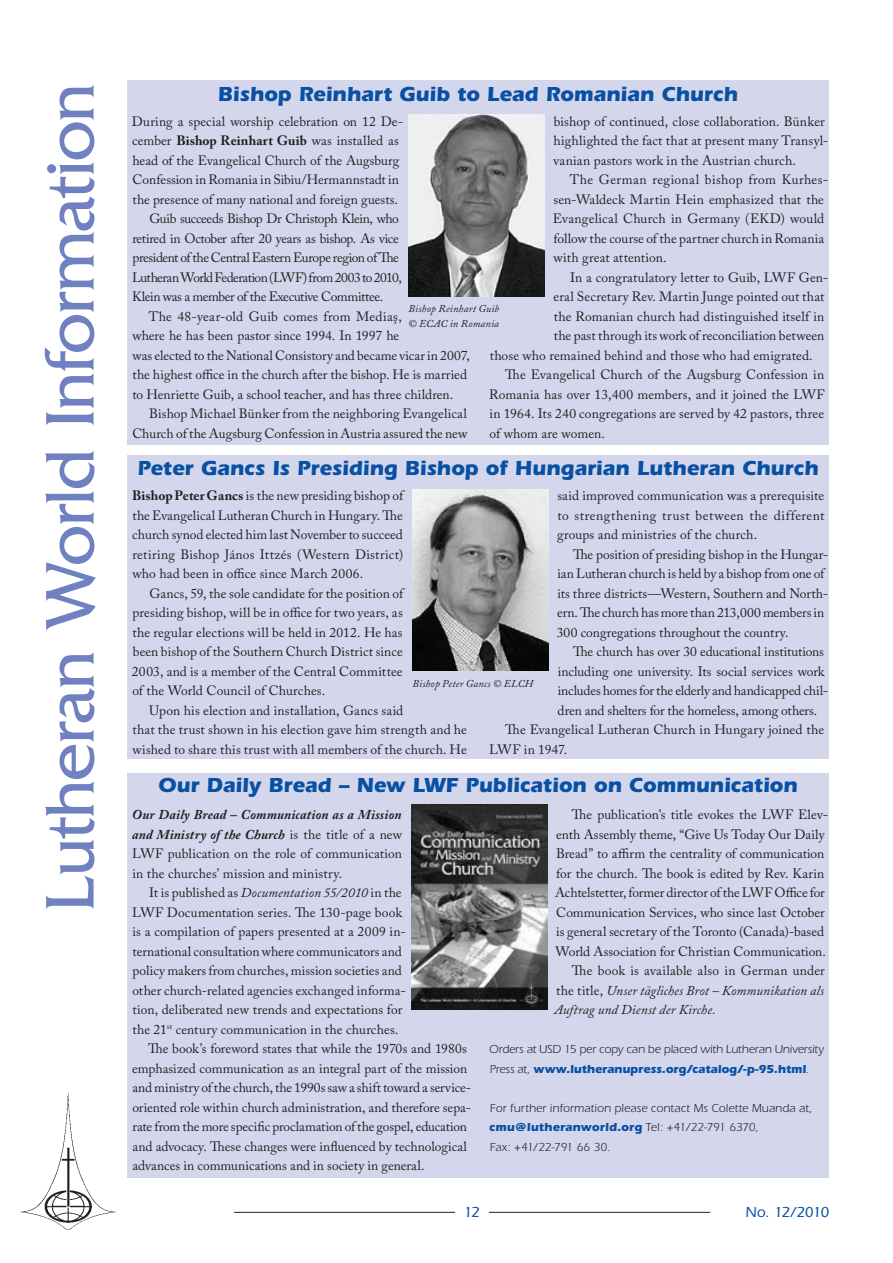
<style>
.page{position:relative;width:893px;height:1263px;background:#fff}
.page>*{position:absolute;margin:0;border:0;box-sizing:border-box;transform-origin:0 0}
.t1{font:72px "Friz Quadrata";letter-spacing:-.02em;color:#6f81c0}
.t2{font:700 21px "Itc Eras";color:#0850a3}
.t3{font:500 15px "Itc Eras";letter-spacing:-.07em;color:#0850a3}
.t4{font:13.5px/19.5px "Adobe Caslon Pro";color:#231f20}
.t5{font:13.5px "Adobe Caslon Pro";letter-spacing:-.03em;color:#231f20}
.t6{font:italic 13.5px "Adobe Caslon Pro";letter-spacing:.01em;color:#231f20}
.t7{font:13.5px "Adobe Caslon Pro";letter-spacing:-.035em;color:#231f20}
.t8{font:13.5px "Adobe Caslon Pro";letter-spacing:-.045em;color:#231f20}
.t9{font:13.5px "Adobe Caslon Pro";letter-spacing:.02em;color:#231f20}
.t10{font:12px/19.5px "Itc Eras";color:#231f20}
.t11{font:italic 10.5px/15px "Adobe Caslon Pro";letter-spacing:.02em;color:#231f20}
.s1{font-weight:700}
.s2{font-weight:700;font-style:italic}
.s3{font-style:italic}
.s4{font-style:normal}
.s5{font-weight:700;color:#0850a3}
</style>
<div class="page">
<hr style="left:489px;top:1212px;width:221px;height:1px;background:#231f20">
<hr style="left:234px;top:1212px;width:221px;height:1px;background:#231f20">
<img style="left:20px;top:1093px;width:96px;height:137px">
<div style="left:128px;top:81px;width:701px;height:364px;background:#d4d7ec"></div>
<img style="left:408px;top:115px;width:136px;height:181px">
<div style="left:128px;top:773px;width:701px;height:405px;background:#d4d7ec"></div>
<img style="left:411px;top:805px;width:136px;height:205px">
<div style="left:128px;top:455px;width:701px;height:304px;background:#d4d7ec"></div>
<img style="left:412px;top:489px;width:136px;height:182px">
<h1 class="t1" style="left:30px;top:912px;width:830px;rotate:-90deg">Lutheran World Information</h1>
<h2 class="t2" style="left:218px;top:82px;width:521px">Bishop Reinhart Guib to Lead Romanian Church</h2>
<p class="t4" style="left:132px;top:111px;width:273px">During a special worship celebration on 12 De-</p>
<p class="t4" style="left:132px;top:131px;width:268px">cember <span class="s1">Bishop Reinhart Guib</span> was installed as</p>
<p class="t4" style="left:132px;top:150px;width:268px">head of the Evangelical Church of the Augsburg</p>
<p class="t4" style="left:132px;top:170px;width:268px">Confession in Romania in Sibiu/Hermannstadt in</p>
<p class="t4" style="left:132px;top:189px;width:267px">the presence of many national and foreign guests.</p>
<p class="t5" style="left:149px;top:211px;width:251px">Guib succeeds Bishop Dr Christoph Klein, who</p>
<p class="t5" style="left:132px;top:230px;width:268px">retired in October after 20 years as bishop. As vice</p>
<p class="t7" style="left:133px;top:250px;width:268px">president of the Central Eastern Europe region of The</p>
<p class="t8" style="left:132px;top:269px;width:271px">Lutheran World Federation (LWF) from 2003 to 2010,</p>
<p class="t5" style="left:132px;top:289px;width:253px">Klein was a member of the Executive Committee.</p>
<p class="t9" style="left:149px;top:308px;width:254px">The 48-year-old Guib comes from Mediaş,</p>
<p class="t4" style="left:133px;top:326px;width:268px">where he has been pastor since 1994. In 1997 he</p>
<p class="t4" style="left:133px;top:345px;width:339px">was elected to the National Consistory and became vicar in 2007,</p>
<p class="t4" style="left:132px;top:365px;width:336px">the highest office in the church after the bishop. He is married</p>
<p class="t4" style="left:132px;top:384px;width:322px">to Henriette Guib, a school teacher, and has three children.</p>
<p class="t4" style="left:149px;top:404px;width:319px">Bishop Michael Bünker from the neighboring Evangelical</p>
<p class="t4" style="left:132px;top:423px;width:337px">Church of the Augsburg Confession in Austria assured the new</p>
<p class="t4" style="left:553px;top:111px;width:276px">bishop of continued, close collaboration. Bünker highlighted the fact that at present many Transyl&shy;vanian pastors work in the Austrian church.</p>
<p class="t4" style="left:553px;top:170px;width:277px;text-indent:17px">The German regional bishop from Kurhes&shy;sen-Waldeck Martin Hein emphasized that the Evangelical Church in Germany (EKD) would follow the course of the partner church in Romania with great attention.</p>
<p class="t4" style="left:570px;top:267px;width:260px">In a congratulatory letter to Guib, LWF Gen-</p>
<p class="t4" style="left:554px;top:287px;width:272px">eral Secretary Rev. Martin Junge pointed out that</p>
<p class="t4" style="left:554px;top:306px;width:272px">the Romanian church had distinguished itself in</p>
<p class="t4" style="left:554px;top:326px;width:272px">the past through its work of reconciliation between</p>
<p class="t4" style="left:490px;top:345px;width:324px">those who remained behind and those who had emigrated.</p>
<p class="t4" style="left:505px;top:365px;width:320px">The Evangelical Church of the Augsburg Confession in</p>
<p class="t4" style="left:489px;top:384px;width:337px">Romania has over 13,400 members, and it joined the LWF</p>
<p class="t4" style="left:490px;top:404px;width:336px">in 1964. Its 240 congregations are served by 42 pastors, three</p>
<p class="t4" style="left:489px;top:423px;width:117px">of whom are women.</p>
<p class="t11" style="left:408px;top:301px;width:92px">Bishop Reinhart Guib © ECAC in Romania</p>
<h2 class="t2" style="left:137px;top:456px;width:683px">Peter Gancs Is Presiding Bishop of Hungarian Lutheran Church</h2>
<p class="t4" style="left:132px;top:486px;width:273px;text-align:justify"><span class="s1">Bishop Peter Gancs</span> is the new presiding bishop of the Evangelical Lutheran Church in Hungary. The church synod elected him last November to succeed retiring Bishop János Ittzés (Western District) who had been in office since March 2006.</p>
<p class="t4" style="left:132px;top:583px;width:273px;text-align:justify;text-indent:17px">Gancs, 59, the sole candidate for the position of presiding bishop, will be in office for two years, as the regular elections will be held in 2012. He has been bishop of the Southern Church District since 2003, and is a member of the Central Committee of the World Council of Churches.</p>
<p class="t4" style="left:132px;top:700px;width:336px;text-indent:17px">Upon his election and installation, Gancs said<br>that the trust shown in his election gave him strength and he wished to share this trust with all members of the church. He</p>
<p class="t4" style="left:557px;top:486px;width:269px;text-align:justify">said improved communication was a prerequisite to strengthening trust between the different groups and ministries of the church.</p>
<p class="t4" style="left:557px;top:544px;width:273px;text-indent:16px">The position of presiding bishop in the Hungar&shy;ian Lutheran church is held by a bishop from one of its three districts—Western, Southern and North&shy;ern. The church has more than 213,000 members in 300 congregations throughout the country.</p>
<p class="t4" style="left:573px;top:642px;width:253px">The church has over 30 educational institutions</p>
<p class="t4" style="left:558px;top:661px;width:268px">including one university. Its social services work</p>
<p class="t4" style="left:558px;top:681px;width:272px">includes homes for the elderly and handicapped chil-</p>
<p class="t4" style="left:557px;top:700px;width:261px">dren and shelters for the homeless, among others.</p>
<p class="t4" style="left:505px;top:720px;width:320px">The Evangelical Lutheran Church in Hungary joined the</p>
<p class="t4" style="left:489px;top:739px;width:80px">LWF in 1947.</p>
<p class="t11" style="left:412px;top:676px;width:122px">Bishop Peter Gancs © ELCH</p>
<h2 class="t2" style="left:158px;top:773px;width:641px">Our Daily Bread – New LWF Publication on Communication</h2>
<p class="t4" style="left:132px;top:805px;width:272px;text-align:justify"><span class="s2">Our Daily Bread – Communication as a Mission and Ministry of the Church</span> is the title of a new LWF publication on the role of communication in the churches’ mission and ministry.</p>
<p class="t4" style="left:149px;top:883px;width:254px">It is published as <span class="s3">Documentation 55/2010</span> in the</p>
<p class="t4" style="left:132px;top:902px;width:272px">LWF Documentation series. The 130-page book</p>
<p class="t4" style="left:132px;top:922px;width:275px">is a compilation of papers presented at a 2009 in-</p>
<p class="t4" style="left:132px;top:941px;width:271px">ternational consultation where communicators and</p>
<p class="t4" style="left:133px;top:961px;width:271px">policy makers from churches, mission societies and</p>
<p class="t4" style="left:132px;top:980px;width:275px">other church-related agencies exchanged informa-</p>
<p class="t4" style="left:132px;top:1000px;width:271px">tion, deliberated new trends and expectations for</p>
<p class="t4" style="left:132px;top:1019px;width:267px">the 21<sup>st</sup> century communication in the churches.</p>
<p class="t4" style="left:148px;top:1039px;width:320px">The book’s foreword states that while the 1970s and 1980s</p>
<p class="t4" style="left:132px;top:1058px;width:336px">emphasized communication as an integral part of the mission</p>
<p class="t4" style="left:132px;top:1078px;width:340px">and ministry of the church, the 1990s saw a shift toward a service-</p>
<p class="t4" style="left:132px;top:1097px;width:340px">oriented role within church administration, and therefore sepa-</p>
<p class="t4" style="left:132px;top:1117px;width:336px">rate from the more specific proclamation of the gospel, education</p>
<p class="t4" style="left:132px;top:1136px;width:336px">and advocacy. These changes were influenced by technological</p>
<p class="t4" style="left:132px;top:1156px;width:293px">advances in communications and in society in general.</p>
<p class="t4" style="left:572px;top:805px;width:258px">The publication’s title evokes the LWF Elev-</p>
<p class="t4" style="left:556px;top:824px;width:270px">enth Assembly theme, “Give Us Today Our Daily</p>
<p class="t4" style="left:556px;top:844px;width:270px">Bread” to affirm the centrality of communication</p>
<p class="t4" style="left:556px;top:863px;width:270px">for the church. The book is edited by Rev. Karin</p>
<p class="t4" style="left:555px;top:883px;width:271px">Achtelstetter, former director of the LWF Office for</p>
<p class="t4" style="left:556px;top:902px;width:270px">Communication Services, who since last October</p>
<p class="t4" style="left:556px;top:922px;width:269px">is general secretary of the Toronto (Canada)-based</p>
<p class="t4" style="left:555px;top:941px;width:272px">World Association for Christian Communication.</p>
<p class="t4" style="left:572px;top:961px;width:254px">The book is available also in German under</p>
<p class="t6" style="left:556px;top:982px;width:269px"><span class="s4">the title,</span> Unser tägliches Brot – Kommunikation als</p>
<p class="t6" style="left:554px;top:1002px;width:163px">Auftrag und Dienst der Kirche.</p>
<p class="t10" style="left:489px;top:1040px;width:336px">Orders at USD 15 per copy can be placed with Lutheran University<br>Press at, <span class="s5">www.lutheranupress.org/catalog/-p-95.html</span>.</p>
<p class="t10" style="left:489px;top:1098px;width:325px">For further information please contact Ms Colette Muanda at, <span class="s5">cmu@lutheranworld.org</span> Tel: +41/22-791 6370,<br>Fax: +41/22-791 66 30.</p>
<p class="t3" style="left:464px;top:1203px;width:18px">12</p>
<p class="t3" style="left:745px;top:1203px;width:85px">No. 12/2010</p>
</div>
